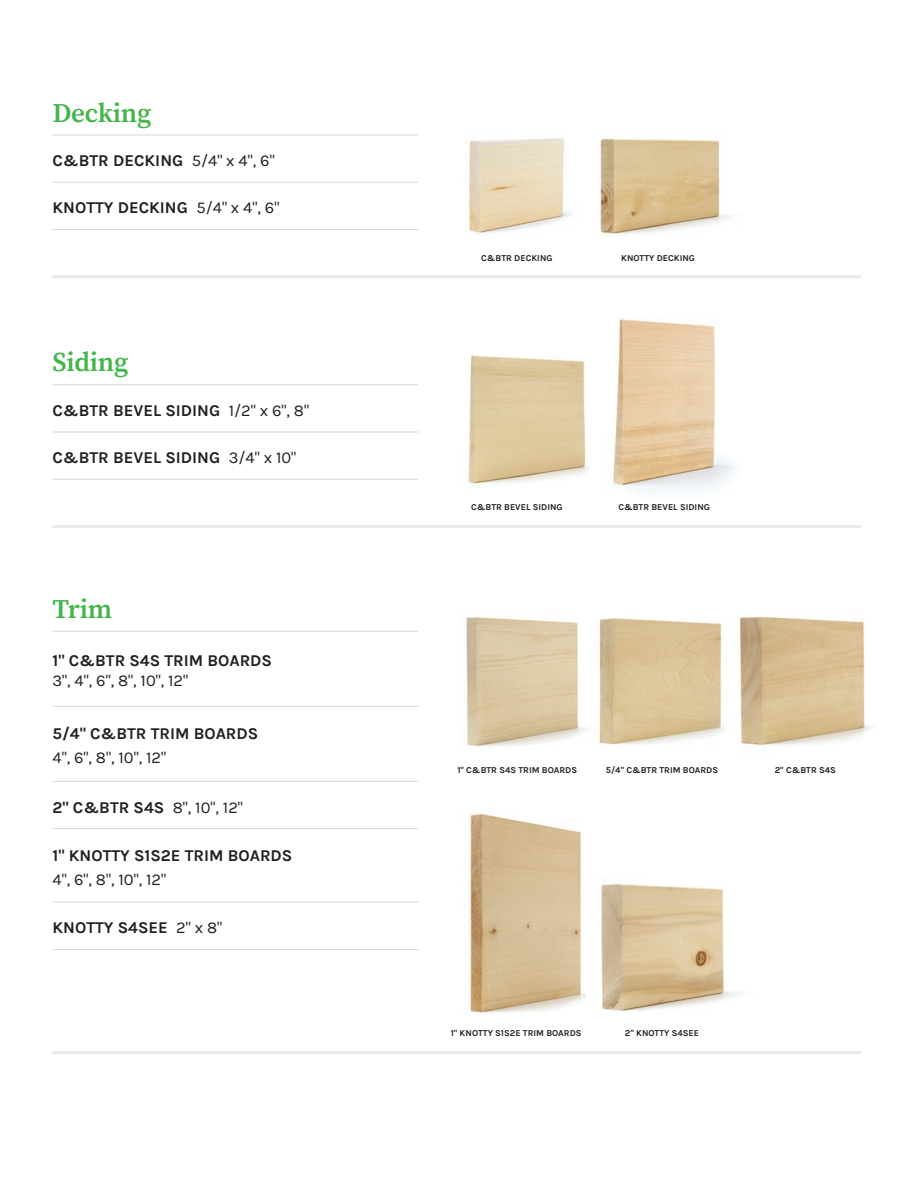
<style>
.page{position:relative;width:918px;height:1188px;background:#fff}
.page>*{position:absolute;margin:0;border:0;box-sizing:border-box;transform-origin:0 0}
.t1{font:600 27px "Source Serif Pro";letter-spacing:-.01em;color:#43b64a}
.t2{font:700 16.5px "Karla";color:#231f20}
.t3{font:16.5px "Karla";color:#231f20}
.t4{font:700 9px "Karla";color:#231f20}
.s1{font-weight:400}
</style>
<div class="page">
<hr style="left:52px;top:135px;width:366px;height:1px;background:#d6d7d8">
<hr style="left:52px;top:182px;width:366px;height:1px;background:#d6d7d8">
<hr style="left:52px;top:229px;width:366px;height:1px;background:#d6d7d8">
<hr style="left:52px;top:384px;width:366px;height:1px;background:#d6d7d8">
<hr style="left:52px;top:432px;width:366px;height:1px;background:#d6d7d8">
<hr style="left:52px;top:479px;width:366px;height:1px;background:#d6d7d8">
<hr style="left:52px;top:706px;width:366px;height:1px;background:#d6d7d8">
<hr style="left:52px;top:781px;width:366px;height:1px;background:#d6d7d8">
<hr style="left:52px;top:902px;width:366px;height:1px;background:#d6d7d8">
<hr style="left:52px;top:275px;width:366px;height:3px;background:#eae9ea">
<hr style="left:418px;top:275px;width:443px;height:3px;background:#eae9ea">
<hr style="left:52px;top:525px;width:366px;height:3px;background:#eae9ea">
<hr style="left:418px;top:525px;width:443px;height:3px;background:#eae9ea">
<hr style="left:52px;top:631px;width:366px;height:1px;background:#d6d7d8">
<hr style="left:52px;top:949px;width:366px;height:1px;background:#d6d7d8">
<hr style="left:52px;top:828px;width:366px;height:1px;background:#d6d7d8">
<hr style="left:52px;top:1051px;width:366px;height:3px;background:#eae9ea">
<hr style="left:418px;top:1051px;width:443px;height:3px;background:#eae9ea">
<img style="left:600px;top:138px;width:131px;height:96px">
<img style="left:468px;top:354px;width:121px;height:130px">
<img style="left:469px;top:813px;width:117px;height:200px">
<img style="left:466px;top:617px;width:121px;height:130px">
<img style="left:601px;top:884px;width:138px;height:128px">
<img style="left:599px;top:618px;width:141px;height:127px">
<img style="left:740px;top:616px;width:131px;height:130px">
<img style="left:469px;top:138px;width:103px;height:95px">
<img style="left:612px;top:318px;width:123px;height:174px">
<h1 class="t1" style="left:52px;top:94px;width:100px">Decking</h1>
<p class="t2" style="left:52px;top:150px;width:224px">C&amp;BTR DECKING <span class="s1">5/4" x 4", 6"</span></p>
<p class="t2" style="left:52px;top:197px;width:228px">KNOTTY DECKING <span class="s1">5/4" x 4", 6"</span></p>
<h1 class="t1" style="left:52px;top:344px;width:77px">Siding</h1>
<p class="t2" style="left:52px;top:400px;width:258px">C&amp;BTR BEVEL SIDING <span class="s1">1/2" x 6", 8"</span></p>
<p class="t2" style="left:52px;top:447px;width:245px">C&amp;BTR BEVEL SIDING <span class="s1">3/4" x 10"</span></p>
<h1 class="t1" style="left:52px;top:590px;width:61px">Trim</h1>
<p class="t2" style="left:52px;top:650px;width:221px">1" C&amp;BTR S4S TRIM BOARDS</p>
<p class="t3" style="left:52px;top:670px;width:137px">3", 4", 6", 8", 10", 12"</p>
<p class="t2" style="left:52px;top:723px;width:207px">5/4" C&amp;BTR TRIM BOARDS</p>
<p class="t3" style="left:52px;top:747px;width:115px">4", 6", 8", 10", 12"</p>
<p class="t2" style="left:52px;top:797px;width:192px">2" C&amp;BTR S4S <span class="s1">8", 10", 12"</span></p>
<p class="t2" style="left:52px;top:845px;width:241px">1" KNOTTY S1S2E TRIM BOARDS</p>
<p class="t3" style="left:52px;top:869px;width:115px">4", 6", 8", 10", 12"</p>
<p class="t2" style="left:52px;top:917px;width:171px">KNOTTY S4SEE <span class="s1">2" x 8"</span></p>
<p class="t4" style="left:481px;top:252px;width:73px">C&amp;BTR DECKING</p>
<p class="t4" style="left:621px;top:252px;width:75px">KNOTTY DECKING</p>
<p class="t4" style="left:471px;top:501px;width:93px">C&amp;BTR BEVEL SIDING</p>
<p class="t4" style="left:618px;top:501px;width:93px">C&amp;BTR BEVEL SIDING</p>
<p class="t4" style="left:457px;top:764px;width:121px">1" C&amp;BTR S4S TRIM BOARDS</p>
<p class="t4" style="left:606px;top:764px;width:114px">5/4" C&amp;BTR TRIM BOARDS</p>
<p class="t4" style="left:775px;top:764px;width:63px">2" C&amp;BTR S4S</p>
<p class="t4" style="left:451px;top:1027px;width:132px">1" KNOTTY S1S2E TRIM BOARDS</p>
<p class="t4" style="left:625px;top:1027px;width:76px">2" KNOTTY S4SEE</p>
</div>
